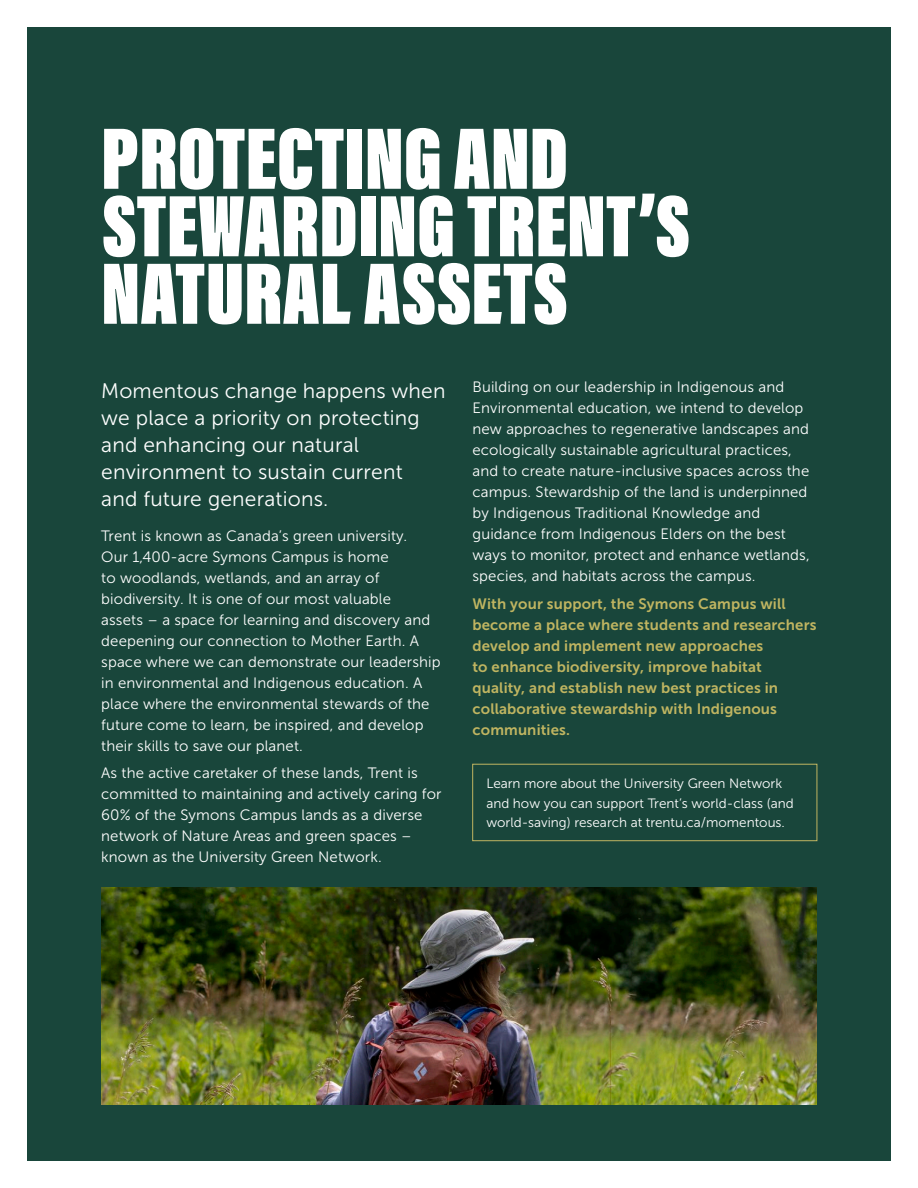
<style>
.page{position:relative;width:918px;height:1188px;background:#fff}
.page>*{position:absolute;margin:0;border:0;box-sizing:border-box;transform-origin:0 0}
.t1{font:90px/67.5px "Acumin Variable Concept";color:#fff}
.t2{font:21px/27px "Museo Sans 300";letter-spacing:.01em;color:#fff}
.t3{font:15px/21px "Museo Sans 300";letter-spacing:.01em;color:#fff}
.t4{font:15px/21px "Museo Sans 700";letter-spacing:.01em;color:#c0b561}
.t5{font:13.5px/19.5px "Museo Sans 300";color:#fff}
</style>
<div class="page">
<div style="left:27px;top:27px;width:864px;height:1134px;background:#19463b"></div>
<div style="left:472px;top:764px;width:345px;height:77px;border:1px solid #c0b561"></div>
<img style="left:101px;top:888px;width:716px;height:216px">
<p class="t1" style="left:101px;top:120px;width:591px">PROTECTING AND<br>STEWARDING TRENT’S<br>NATURAL ASSETS</p>
<p class="t2" style="left:101px;top:377px;width:346px">Momentous change happens when we place a priority on protecting and enhancing our natural environment to sustain current</p>
<p class="t2" style="left:101px;top:485px;width:229px">and future generations.</p>
<p class="t3" style="left:101px;top:525px;width:341px">Trent is known as Canada’s green university.<br>Our 1,400-acre Symons Campus is home<br>to woodlands, wetlands, and an array of biodiversity. It is one of our most valuable<br>assets – a space for learning and discovery and deepening our connection to Mother Earth. A space where we can demonstrate our leadership in environmental and Indigenous education. A place where the environmental stewards of the future come to learn, be inspired, and develop their skills to save our planet.</p>
<p class="t3" style="left:101px;top:763px;width:342px">As the active caretaker of these lands, Trent is committed to maintaining and actively caring for 60% of the Symons Campus lands as a diverse network of Nature Areas and green spaces – known as the University Green Network.</p>
<p class="t3" style="left:472px;top:376px;width:339px">Building on our leadership in Indigenous and Environmental education, we intend to develop new approaches to regenerative landscapes and ecologically sustainable agricultural practices, and to create nature-inclusive spaces across the campus. Stewardship of the land is underpinned by Indigenous Traditional Knowledge and guidance from Indigenous Elders on the best ways to monitor, protect and enhance wetlands, species, and habitats across the campus.</p>
<p class="t4" style="left:472px;top:593px;width:346px">With your support, the Symons Campus will become a place where students and researchers develop and implement new approaches<br>to enhance biodiversity, improve habitat quality, and establish new best practices in collaborative stewardship with Indigenous communities.</p>
<p class="t5" style="left:486px;top:774px;width:309px">Learn more about the University Green Network and how you can support Trent’s world-class (and world-saving) research at trentu.ca/momentous.</p>
</div>
